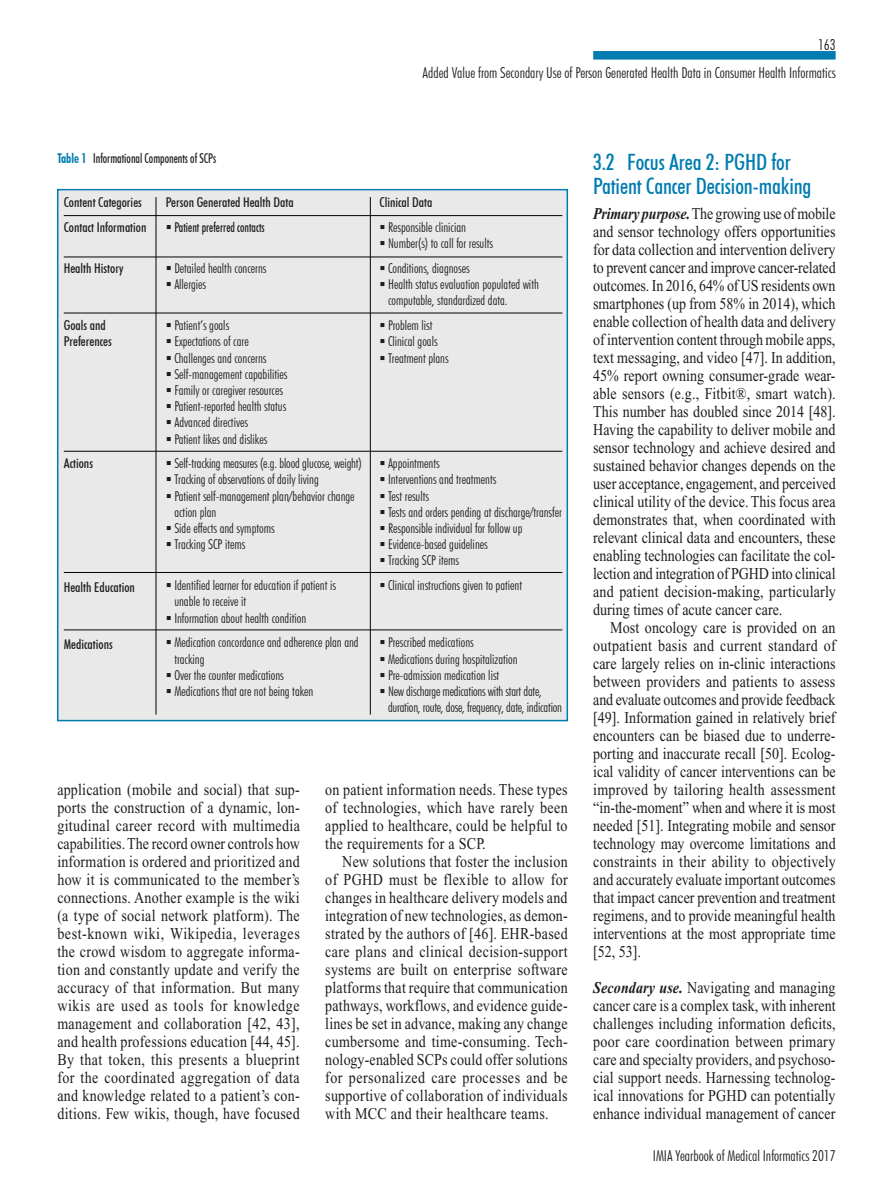
<style>
.page{position:relative;width:893px;height:1191px;background:#fff}
.page>*{position:absolute;margin:0;border:0;box-sizing:border-box;transform-origin:0 0}
.t1{font:500 condensed 22.5px/24px "Futura BT";letter-spacing:-.005em;color:#007cb0}
.t2{font:16.5px/18px "Times";letter-spacing:.01em;color:#1d1d1b;text-align:justify;scale:.85 1}
.t3{font:300 condensed 15px/28px "Futura BT";color:#1d1d1b;text-align:right}
.t4{font:300 condensed 13.5px/16.2px "Futura BT";color:#1d1d1b}
.t5{font:500 condensed 13.5px/24.8px "Futura BT";color:#1d1d1b}
.t6{font:500 condensed 13.5px "Futura BT";color:#1d1d1b;scale:.85 1}
.s1{font-weight:700;color:#007cb0}
.s2{font-weight:700;font-style:italic}
</style>
<div class="page">
<div style="left:593px;top:51px;width:243px;height:9px;background:#007cb0"></div>
<div style="left:57px;top:189px;width:511px;height:532px;background:#e9e9e9;border:2px solid #007cb0"></div>
<hr style="left:64px;top:215px;width:498px;height:1px;background:#020305">
<hr style="left:64px;top:629px;width:498px;height:1px;background:#020305">
<hr style="left:64px;top:572px;width:498px;height:1px;background:#020305">
<hr style="left:64px;top:451px;width:498px;height:1px;background:#020305">
<hr style="left:64px;top:313px;width:498px;height:1px;background:#020305">
<hr style="left:64px;top:256px;width:498px;height:1px;background:#020305">
<hr style="left:156px;top:197px;width:1px;height:517px;background:#020305">
<hr style="left:370px;top:197px;width:1px;height:517px;background:#020305">
<p class="t3" style="left:422px;top:30px;width:415px">163<br>Added Value from Secondary Use of Person Generated Health Data in Consumer Health Informatics</p>
<p class="t6" style="left:57px;top:150px;width:188px"><span class="s1">Table 1</span> Informational Components of SCPs</p>
<p class="t5" style="left:64px;top:190px;width:84px">Content Categories<br>Contact Information</p>
<p class="t5" style="left:64px;top:256px;width:61px">Health History</p>
<p class="t5" style="left:166px;top:190px;width:129px">Person Generated Health Data</p>
<p class="t6" style="left:166px;top:219px;width:118px">▪ Patient preferred contacts</p>
<p class="t4" style="left:166px;top:260px;width:102px">▪ Detailed health concerns</p>
<p class="t4" style="left:166px;top:276px;width:42px">▪ Allergies</p>
<p class="t4" style="left:166px;top:317px;width:65px">▪ Patient’s goals</p>
<p class="t4" style="left:166px;top:333px;width:84px">▪ Expectations of care</p>
<p class="t4" style="left:166px;top:349px;width:102px">▪ Challenges and concerns</p>
<p class="t4" style="left:166px;top:366px;width:123px">▪ Self-management capabilities</p>
<p class="t4" style="left:166px;top:382px;width:119px">▪ Family or caregiver resources</p>
<p class="t4" style="left:166px;top:398px;width:122px">▪ Patient-reported health status</p>
<p class="t4" style="left:166px;top:414px;width:84px">▪ Advanced directives</p>
<p class="t4" style="left:166px;top:430px;width:103px">▪ Patient likes and dislikes</p>
<p class="t4" style="left:166px;top:455px;width:198px">▪ Self-tracking measures (e.g. blood glucose, weight)</p>
<p class="t4" style="left:166px;top:471px;width:154px">▪ Tracking of observations of daily living</p>
<p class="t4" style="left:174px;top:487px;width:182px;text-indent:-9px">▪ Patient self-management plan/behavior change action plan</p>
<p class="t4" style="left:166px;top:520px;width:110px">▪ Side effects and symptoms</p>
<p class="t4" style="left:166px;top:536px;width:81px">▪ Tracking SCP items</p>
<p class="t4" style="left:174px;top:577px;width:163px;text-indent:-9px">▪ Identified learner for education if patient is unable to receive it</p>
<p class="t4" style="left:166px;top:609px;width:142px">▪ Information about health condition</p>
<p class="t4" style="left:174px;top:634px;width:186px;text-indent:-9px">▪ Medication concordance and adherence plan and tracking</p>
<p class="t4" style="left:166px;top:666px;width:119px">▪ Over the counter medications</p>
<p class="t4" style="left:166px;top:683px;width:149px">▪ Medications that are not being taken</p>
<p class="t5" style="left:64px;top:317px;width:49px;line-height:16.2px">Goals and<br>Preferences</p>
<p class="t5" style="left:64px;top:451px;width:31px">Actions</p>
<p class="t5" style="left:64px;top:574px;width:73px">Health Education</p>
<p class="t5" style="left:64px;top:631px;width:51px">Medications</p>
<p class="t5" style="left:379px;top:190px;width:54px">Clinical Data</p>
<p class="t4" style="left:379px;top:219px;width:88px">▪ Responsible clinician</p>
<p class="t4" style="left:379px;top:235px;width:115px">▪ Number(s) to call for results</p>
<p class="t4" style="left:379px;top:260px;width:92px">▪ Conditions, diagnoses</p>
<p class="t4" style="left:388px;top:276px;width:152px;text-indent:-9px">▪ Health status evaluation populated with computable, standardized data.</p>
<p class="t4" style="left:379px;top:317px;width:54px">▪ Problem list</p>
<p class="t4" style="left:379px;top:333px;width:60px">▪ Clinical goals</p>
<p class="t4" style="left:379px;top:349px;width:71px">▪ Treatment plans</p>
<p class="t4" style="left:379px;top:455px;width:62px">▪ Appointments</p>
<p class="t4" style="left:379px;top:471px;width:118px">▪ Interventions and treatments</p>
<p class="t4" style="left:379px;top:487px;width:51px">▪ Test results</p>
<p class="t4" style="left:379px;top:504px;width:184px">▪ Tests and orders pending at discharge/transfer</p>
<p class="t4" style="left:379px;top:520px;width:144px">▪ Responsible individual for follow up</p>
<p class="t4" style="left:379px;top:536px;width:110px">▪ Evidence-based guidelines</p>
<p class="t4" style="left:379px;top:552px;width:81px">▪ Tracking SCP items</p>
<p class="t4" style="left:379px;top:577px;width:144px">▪ Clinical instructions given to patient</p>
<p class="t4" style="left:379px;top:634px;width:96px">▪ Prescribed medications</p>
<p class="t4" style="left:379px;top:650px;width:140px">▪ Medications during hospitalization</p>
<p class="t4" style="left:379px;top:666px;width:121px">▪ Pre-admission medication list</p>
<p class="t4" style="left:388px;top:683px;width:175px;text-indent:-9px">▪ New discharge medications with start date, duration, route, dose, frequency, date, indication</p>
<p class="t2" style="left:57px;top:780px;width:287px">application (mobile and social) that sup&shy;ports the construction of a dynamic, lon&shy;gitudinal career record with multimedia capabilities. The record owner controls how information is ordered and prioritized and how it is communicated to the member’s connections. Another example is the wiki (a type of social network platform). The best-known wiki, Wikipedia, leverages the crowd wisdom to aggregate informa&shy;tion and constantly update and verify the accuracy of that information. But many wikis are used as tools for knowledge management and collaboration [42, 43], and health professions education [44, 45].<br>By that token, this presents a blueprint for the coordinated aggregation of data and knowledge related to a patient’s con&shy;ditions. Few wikis, though, have focused</p>
<p class="t2" style="left:325px;top:780px;width:287px">on patient information needs. These types of technologies, which have rarely been applied to healthcare, could be helpful to the requirements for a SCP.</p>
<p class="t2" style="left:325px;top:852px;width:287px;text-indent:17px">New solutions that foster the inclusion of PGHD must be flexible to allow for changes in healthcare delivery models and integration of new technologies, as demon&shy;strated by the authors of [46]. EHR-based care plans and clinical decision-support systems are built on enterprise software platforms that require that communication pathways, workflows, and evidence guide&shy;lines be set in advance, making any change cumbersome and time-consuming. Tech&shy;nology-enabled SCPs could offer solutions for personalized care processes and be supportive of collaboration of individuals with MCC and their healthcare teams.</p>
<h1 class="t1" style="left:593px;top:150px;width:220px">3.2 Focus Area 2: PGHD for<br>Patient Cancer Decision-making</h1>
<p class="t2" style="left:593px;top:204px;width:287px"><span class="s2">Primary purpose.</span> The growing use of mobile and sensor technology offers opportunities for data collection and intervention delivery to prevent cancer and improve cancer-related outcomes. In 2016, 64% of US residents own smartphones (up from 58% in 2014), which enable collection of health data and delivery of intervention content through mobile apps, text messaging, and video [47]. In addition, 45% report owning consumer-grade wear&shy;able sensors (e.g., Fitbit®, smart watch).<br>This number has doubled since 2014 [48].<br>Having the capability to deliver mobile and sensor technology and achieve desired and sustained behavior changes depends on the user acceptance, engagement, and perceived clinical utility of the device. This focus area demonstrates that, when coordinated with relevant clinical data and encounters, these enabling technologies can facilitate the col&shy;lection and integration of PGHD into clinical and patient decision-making, particularly during times of acute cancer care.</p>
<p class="t2" style="left:593px;top:618px;width:287px;text-indent:17px">Most oncology care is provided on an outpatient basis and current standard of care largely relies on in-clinic interactions between providers and patients to assess and evaluate outcomes and provide feedback [49]. Information gained in relatively brief encounters can be biased due to underre&shy;porting and inaccurate recall [50]. Ecolog&shy;ical validity of cancer interventions can be improved by tailoring health assessment “in-the-moment” when and where it is most needed [51]. Integrating mobile and sensor technology may overcome limitations and constraints in their ability to objectively and accurately evaluate important outcomes that impact cancer prevention and treatment regimens, and to provide meaningful health interventions at the most appropriate time [52, 53].</p>
<p class="t2" style="left:593px;top:978px;width:287px"><span class="s2">Secondary use.</span> Navigating and managing cancer care is a complex task, with inherent challenges including information deficits, poor care coordination between primary care and specialty providers, and psychoso&shy;cial support needs. Harnessing technolog&shy;ical innovations for PGHD can potentially enhance individual management of cancer</p>
<p class="t3" style="left:653px;top:1141px;width:184px">IMIA Yearbook of Medical Informatics 2017</p>
</div>
